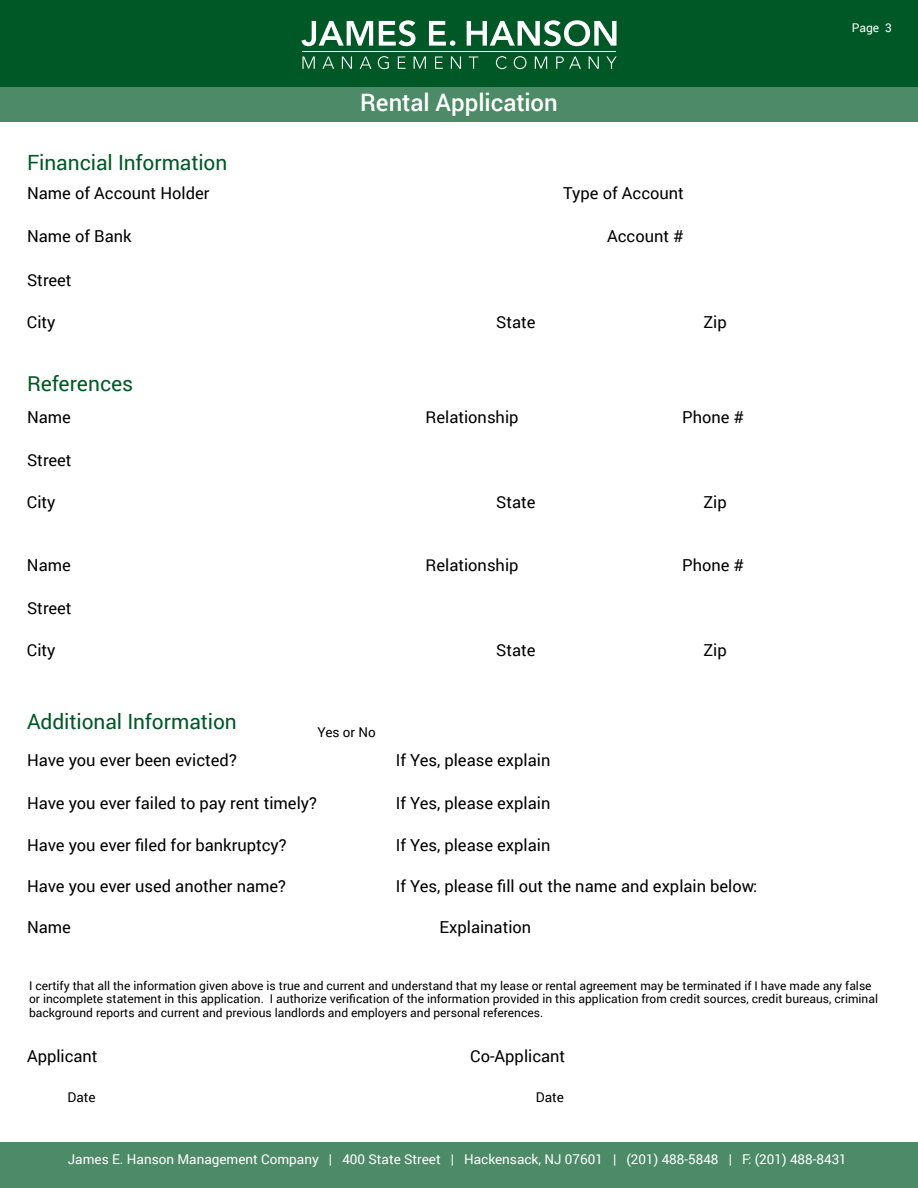
<style>
.page{position:relative;width:918px;height:1188px;background:#fff}
.page>*{position:absolute;margin:0;border:0;box-sizing:border-box;transform-origin:0 0}
.t1{font:500 24px "Roboto";letter-spacing:-.005em;color:#fff}
.t2{font:21px "Roboto";letter-spacing:-.005em;color:#005826}
.t3{font:16.5px "Roboto";color:#000}
.t4{font:13.5px "Roboto";color:#fff}
.t5{font:13.5px "Roboto";color:#000}
.t6{font:12px/13.5px "Roboto";color:#000}
.t7{font:12px "Roboto";color:#fff}
</style>
<div class="page">
<div style="left:0;top:18px;width:918px;height:104px;background:#4d8a67"></div>
<div style="left:0;top:1143px;width:918px;height:45px;background:#4d8a67"></div>
<div style="left:0;top:0;width:918px;height:86px;background:#005826"></div>
<svg style="left:301px;top:21px;width:72px;height:25px"></svg>
<svg style="left:379px;top:20px;width:36px;height:26px"></svg>
<svg style="left:429px;top:21px;width:26px;height:25px"></svg>
<svg style="left:467px;top:20px;width:150px;height:26px"></svg>
<svg style="left:302px;top:56px;width:13px;height:13px"></svg>
<svg style="left:322px;top:56px;width:12px;height:13px"></svg>
<svg style="left:342px;top:56px;width:10px;height:13px"></svg>
<svg style="left:360px;top:56px;width:11px;height:13px"></svg>
<svg style="left:378px;top:56px;width:11px;height:13px"></svg>
<svg style="left:398px;top:56px;width:8px;height:13px"></svg>
<svg style="left:414px;top:56px;width:12px;height:13px"></svg>
<svg style="left:435px;top:56px;width:8px;height:13px"></svg>
<svg style="left:451px;top:56px;width:10px;height:13px"></svg>
<svg style="left:469px;top:56px;width:9px;height:13px"></svg>
<svg style="left:496px;top:56px;width:11px;height:13px"></svg>
<svg style="left:514px;top:56px;width:12px;height:13px"></svg>
<svg style="left:535px;top:56px;width:12px;height:13px"></svg>
<svg style="left:556px;top:56px;width:25px;height:13px"></svg>
<svg style="left:589px;top:56px;width:10px;height:13px"></svg>
<svg style="left:606px;top:56px;width:11px;height:13px"></svg>
<hr style="left:303px;top:51px;width:313px;height:1px;background:#fff">
<p class="t2" style="left:27px;top:148px;width:202px">Financial Information</p>
<p class="t3" style="left:27px;top:182px;width:184px">Name of Account Holder</p>
<p class="t3" style="left:27px;top:225px;width:106px">Name of Bank</p>
<p class="t3" style="left:27px;top:268px;width:46px">Street</p>
<p class="t3" style="left:27px;top:311px;width:30px">City</p>
<p class="t2" style="left:27px;top:369px;width:108px">References</p>
<p class="t3" style="left:27px;top:405px;width:45px">Name</p>
<p class="t3" style="left:27px;top:448px;width:46px">Street</p>
<p class="t3" style="left:27px;top:490px;width:30px">City</p>
<p class="t3" style="left:27px;top:553px;width:45px">Name</p>
<p class="t3" style="left:27px;top:596px;width:46px">Street</p>
<p class="t3" style="left:27px;top:639px;width:30px">City</p>
<p class="t2" style="left:27px;top:707px;width:211px">Additional Information</p>
<h1 class="t1" style="left:360px;top:86px;width:199px">Rental Application</h1>
<p class="t5" style="left:318px;top:723px;width:60px">Yes or No</p>
<p class="t3" style="left:563px;top:182px;width:122px">Type of Account</p>
<p class="t3" style="left:607px;top:225px;width:78px">Account #</p>
<p class="t3" style="left:496px;top:311px;width:41px">State</p>
<p class="t3" style="left:703px;top:311px;width:25px">Zip</p>
<p class="t3" style="left:426px;top:405px;width:95px">Relationship</p>
<p class="t3" style="left:682px;top:405px;width:63px">Phone #</p>
<p class="t3" style="left:496px;top:490px;width:41px">State</p>
<p class="t3" style="left:703px;top:490px;width:25px">Zip</p>
<p class="t3" style="left:426px;top:553px;width:95px">Relationship</p>
<p class="t3" style="left:682px;top:553px;width:63px">Phone #</p>
<p class="t3" style="left:496px;top:639px;width:41px">State</p>
<p class="t3" style="left:703px;top:639px;width:25px">Zip</p>
<p class="t3" style="left:27px;top:749px;width:211px">Have you ever been evicted?</p>
<p class="t3" style="left:27px;top:791px;width:292px">Have you ever failed to pay rent timely?</p>
<p class="t3" style="left:27px;top:834px;width:261px">Have you ever filed for bankruptcy?</p>
<p class="t3" style="left:27px;top:875px;width:261px">Have you ever used another name?</p>
<p class="t3" style="left:27px;top:915px;width:45px">Name</p>
<p class="t3" style="left:396px;top:749px;width:156px">If Yes, please explain</p>
<p class="t3" style="left:396px;top:791px;width:156px">If Yes, please explain</p>
<p class="t3" style="left:396px;top:834px;width:156px">If Yes, please explain</p>
<p class="t3" style="left:396px;top:875px;width:363px">If Yes, please fill out the name and explain below:</p>
<p class="t3" style="left:440px;top:915px;width:93px">Explaination</p>
<p class="t7" style="left:852px;top:19px;width:42px">Page 3</p>
<p class="t6" style="left:29px;top:978px;width:850px">I certify that all the information given above is true and current and understand that my lease or rental agreement may be terminated if I have made any false or incomplete statement in this application. I authorize verification of the information provided in this application from credit sources, credit bureaus, criminal background reports and current and previous landlords and employers and personal references.</p>
<p class="t3" style="left:27px;top:1045px;width:72px">Applicant</p>
<p class="t3" style="left:470px;top:1045px;width:96px">Co-Applicant</p>
<p class="t5" style="left:68px;top:1088px;width:30px">Date</p>
<p class="t5" style="left:536px;top:1088px;width:30px">Date</p>
<p class="t4" style="left:68px;top:1150px;width:781px">James E. Hanson Management Company | 400 State Street | Hackensack, NJ 07601 | (201) 488-5848 | F: (201) 488-8431</p>
</div>
